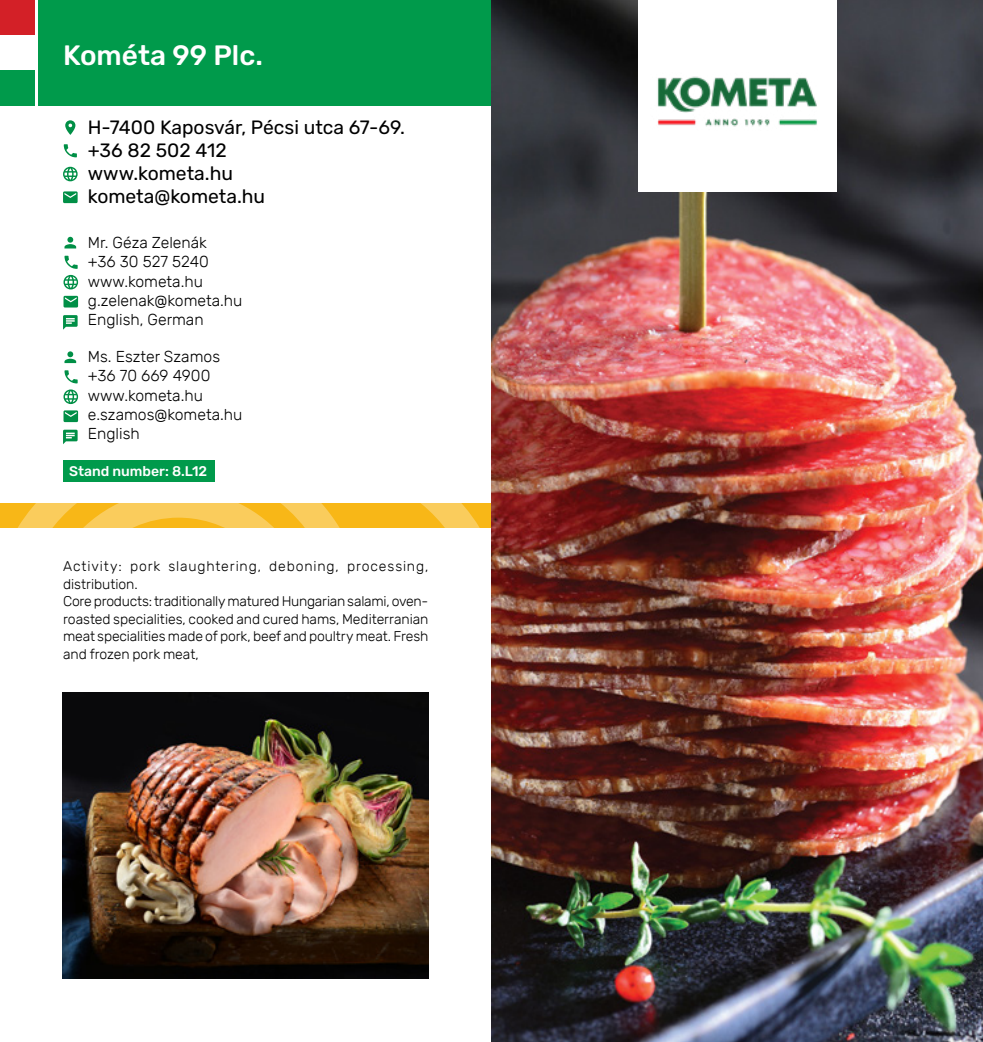
<style>
.page{position:relative;width:983px;height:1042px;background:#fff}
.page>*{position:absolute;margin:0;border:0;box-sizing:border-box;transform-origin:0 0}
.t1{font:500 28px "Rubik";color:#fff}
.t2{font:19.25px/23.1px "Rubik";color:#000}
.t3{font:300 15.75px/19.2px "Rubik";color:#000}
.t4{font:300 14px/17.5px "Rubik";letter-spacing:-.005em;color:#000}
.t5{font:500 14px "Rubik";color:#fff}
</style>
<div class="page">
<div style="left:38px;top:0;width:453px;height:106px;background:#009a4b"></div>
<div style="left:0;top:0;width:34px;height:35px;background:#d32027"></div>
<div style="left:0;top:70px;width:34px;height:36px;background:#009a4b"></div>
<svg style="left:5px;top:503px;width:486px;height:25px;background:#f8c139"></svg>
<img style="left:62px;top:692px;width:366px;height:287px">
<svg style="left:65px;top:120px;width:10px;height:15px"></svg>
<svg style="left:64px;top:144px;width:13px;height:13px"></svg>
<svg style="left:63px;top:191px;width:15px;height:12px"></svg>
<svg style="left:63px;top:167px;width:15px;height:14px"></svg>
<svg style="left:64px;top:237px;width:12px;height:11px"></svg>
<svg style="left:63px;top:315px;width:15px;height:15px"></svg>
<svg style="left:64px;top:256px;width:14px;height:13px"></svg>
<svg style="left:63px;top:296px;width:15px;height:11px"></svg>
<svg style="left:63px;top:275px;width:15px;height:14px"></svg>
<svg style="left:64px;top:351px;width:12px;height:12px"></svg>
<svg style="left:63px;top:430px;width:15px;height:14px"></svg>
<svg style="left:64px;top:370px;width:14px;height:13px"></svg>
<svg style="left:63px;top:410px;width:15px;height:12px"></svg>
<svg style="left:63px;top:389px;width:15px;height:15px"></svg>
<div style="left:63px;top:460px;width:151px;height:22px;background:#009a4b"></div>
<img style="left:491px;top:0;width:491px;height:1042px">
<div style="left:637px;top:0;width:199px;height:191px;background:#fff"></div>
<img style="left:657px;top:76px;width:160px;height:51px">
<h1 class="t1" style="left:63px;top:39px;width:201px">Kométa 99 Plc.</h1>
<h2 class="t2" style="left:88px;top:116px;width:318px">H-7400 Kaposvár, Pécsi utca 67-69. +36 82 502 412<br>www.kometa.hu kometa@kometa.hu</h2>
<p class="t3" style="left:88px;top:233px;width:156px">Mr. Géza Zelenák<br>+36 30 527 5240 www.kometa.hu g.zelenak@kometa.hu<br>English, German</p>
<p class="t3" style="left:88px;top:347px;width:156px">Ms. Eszter Szamos +36 70 669 4900 www.kometa.hu e.szamos@kometa.hu<br>English</p>
<p class="t5" style="left:69px;top:463px;width:140px">Stand number: 8.L12</p>
<p class="t4" style="left:63px;top:558px;width:367px">Activity: pork slaughtering, deboning, processing, distribution.<br>Core products: traditionally matured Hungarian salami, oven&shy;roasted specialities, cooked and cured hams, Mediterranian meat specialities made of pork, beef and poultry meat. Fresh and frozen pork meat,</p>
</div>
